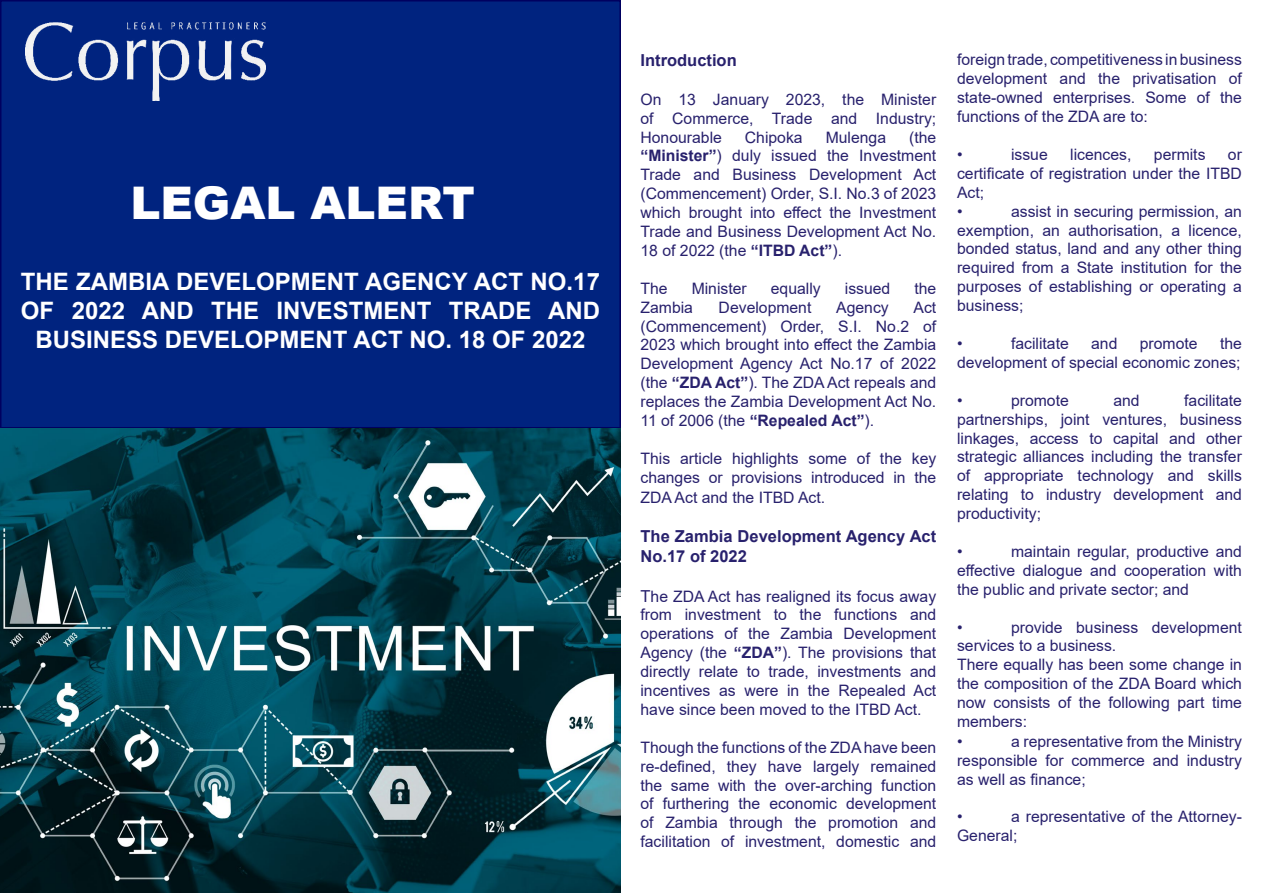
<style>
.page{position:relative;width:1263px;height:893px;background:#fff}
.page>*{position:absolute;margin:0;border:0;box-sizing:border-box;transform-origin:0 0}
.t1{font:900 45px "Arial";color:#fff}
.t2{font:700 24px/28.8px "Arial";color:#fff;text-align:center}
.t3{font:700 16.5px/19.8px "Arial";color:#28216d}
.t4{font:15.75px/18.9px "Arial";color:#28216d;text-align:justify}
.s1{font-weight:700}
.s2{font-size:16.5px}
</style>
<div class="page">
<div style="left:1px;top:1px;width:619px;height:427px;background:#00237f"></div>
<div style="left:0;top:0;width:621px;height:428px;border:2px solid #000060"></div>
<img style="left:25px;top:22px;width:241px;height:78px">
<img style="left:0;top:428px;width:621px;height:465px">
<h1 class="t1" style="left:130px;top:171px;width:346px">LEGAL ALERT</h1>
<h2 class="t2" style="left:21px;top:267px;width:580px">THE ZAMBIA DEVELOPMENT AGENCY ACT NO.17<br>OF 2022 AND THE INVESTMENT TRADE AND<br>BUSINESS DEVELOPMENT ACT NO. 18 OF 2022</h2>
<p class="t3" style="left:640px;top:51px;width:98px">Introduction</p>
<p class="t4" style="left:640px;top:90px;width:297px">On 13 January 2023, the Minister of Commerce, Trade and Industry; Honourable</p>
<p class="t4" style="left:640px;top:127px;width:297px;text-indent:269px">(the <span class="s1">“Minister”</span>) duly issued the Investment Trade and Business Development Act (Commencement) Order, S.I. No.3 of 2023 which brought into effect the Investment Trade and Business Development Act No.<br>18 of 2022 (the <span class="s1">“ITBD Act”</span>).</p>
<p class="t4" style="left:640px;top:279px;width:29px">The</p>
<p class="t4" style="left:692px;top:279px;width:57px">Minister</p>
<p class="t4" style="left:771px;top:279px;width:51px">equally</p>
<p class="t4" style="left:845px;top:279px;width:47px">issued</p>
<p class="t4" style="left:914px;top:279px;width:23px">the</p>
<p class="t4" style="left:640px;top:298px;width:54px">Zambia</p>
<p class="t4" style="left:719px;top:298px;width:94px">Development</p>
<p class="t4" style="left:836px;top:298px;width:54px">Agency</p>
<p class="t4" style="left:745px;top:127px;width:59px">Chipoka</p>
<p class="t4" style="left:826px;top:127px;width:62px">Mulenga</p>
<p class="t4" style="left:640px;top:298px;width:297px;text-indent:273px">Act (Commencement) Order, S.I. No.2 of 2023 which brought into effect the Zambia Development Agency Act No.17 of 2022 (the <span class="s1">“ZDA Act”</span>). The ZDA Act repeals and replaces the Zambia Development Act No.<br>11 of 2006 (the <span class="s1">“Repealed Act”</span>).</p>
<p class="t4" style="left:640px;top:449px;width:297px;line-height:19.4px">This article highlights some of the key changes or provisions introduced in the ZDA Act and the ITBD Act.</p>
<p class="t3" style="left:640px;top:527px;width:297px">The Zambia Development Agency Act<br>No.17 of 2022</p>
<p class="t4" style="left:640px;top:586px;width:297px"><span class="s2">T</span>he ZDA Act has realigned its focus away from investment to the functions and operations of the Zambia Development Agency (the <span class="s1">“ZDA”</span>). The provisions that directly relate to trade, investments and incentives as were in the Repealed Act have since been moved to the ITBD Act.</p>
<p class="t4" style="left:640px;top:738px;width:297px">Though the functions of the ZDA have been re-defined, they have largely remained the same with the over-arching function of furthering the economic development of Zambia through the promotion and facilitation of investment, domestic and</p>
<p class="t4" style="left:957px;top:50px;width:286px">foreign trade, competitiveness in business development and the privatisation of state-owned enterprises. Some of the functions of the ZDA are to:</p>
<p class="t4" style="left:957px;top:145px;width:7px">•</p>
<p class="t4" style="left:1011px;top:145px;width:38px">issue</p>
<p class="t4" style="left:1070px;top:145px;width:63px">licences,</p>
<p class="t4" style="left:1154px;top:145px;width:53px">permits</p>
<p class="t4" style="left:957px;top:145px;width:286px;text-align:left;text-indent:271px">or certificate of registration under the ITBD<br>Act;<br>•</p>
<p class="t4" style="left:957px;top:202px;width:286px;text-indent:54px">assist in securing permission, an exemption, an authorisation, a licence, bonded status, land and any other thing required from a State institution for the purposes of establishing or operating a business;</p>
<p class="t4" style="left:957px;top:334px;width:7px">•</p>
<p class="t4" style="left:1011px;top:334px;width:59px">facilitate</p>
<p class="t4" style="left:1091px;top:334px;width:28px">and</p>
<p class="t4" style="left:1140px;top:334px;width:59px">promote</p>
<p class="t4" style="left:957px;top:334px;width:286px;text-align:right">the<br>development of special economic zones;</p>
<p class="t4" style="left:957px;top:391px;width:7px">•</p>
<p class="t4" style="left:1011px;top:391px;width:59px">promote</p>
<p class="t4" style="left:1113px;top:391px;width:28px">and</p>
<p class="t4" style="left:957px;top:391px;width:286px;text-indent:227px">facilitate partnerships, joint ventures, business linkages, access to capital and other strategic alliances including the transfer of appropriate technology and skills relating to industry development and productivity;</p>
<p class="t4" style="left:957px;top:542px;width:7px">•</p>
<p class="t4" style="left:957px;top:542px;width:286px;text-indent:54px">maintain regular, productive and effective dialogue and cooperation with the public and private sector; and</p>
<p class="t4" style="left:957px;top:617px;width:7px">•</p>
<p class="t4" style="left:957px;top:617px;width:286px;text-align:left;text-indent:54px">provide business development services to a business.<br>There equally has been some change in the composition of the ZDA Board which now consists of the following part time members:<br>•</p>
<p class="t4" style="left:957px;top:732px;width:286px;text-indent:54px">a representative from the Ministry responsible for commerce and industry as well as finance;</p>
<p class="t4" style="left:957px;top:807px;width:7px">•</p>
<p class="t4" style="left:957px;top:807px;width:286px;text-indent:54px">a representative of the Attorney-<br>General;</p>
</div>
